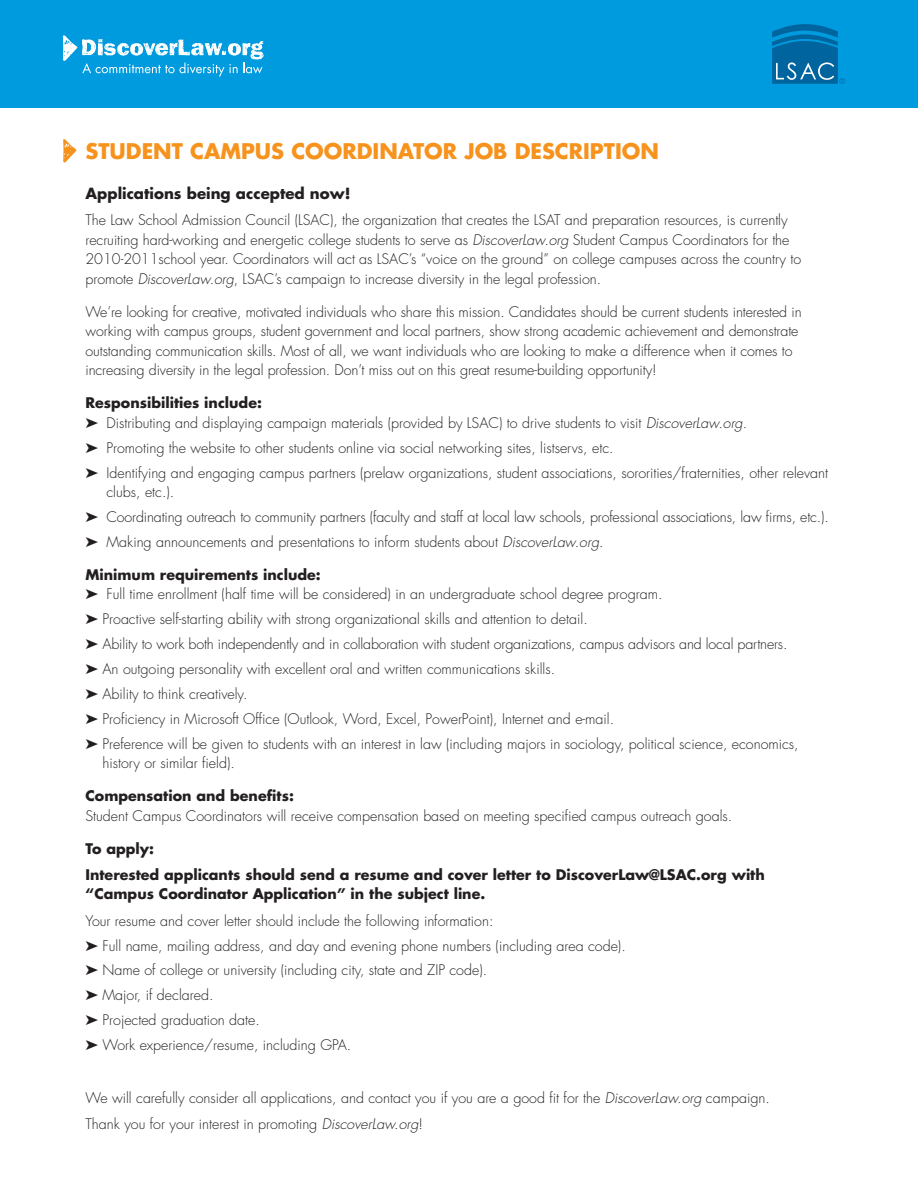
<style>
.page{position:relative;width:918px;height:1188px;background:#fff}
.page>*{position:absolute;margin:0;border:0;box-sizing:border-box;transform-origin:0 0}
.t1{font:700 21px "Futura";color:#f7931d}
.t2{font:700 15px "Futura";color:#231f20}
.t3{font:300 14.25px/24.9px "Futura";color:#231f20}
.t4{font:700 14.25px/26.2px "Futura";color:#231f20}
.s1{font-style:italic}
.s2{font-weight:700}
</style>
<div class="page">
<svg style="left:63px;top:139px;width:14px;height:23px"></svg>
<div style="left:0;top:0;width:918px;height:108px;background:#009bde"></div>
<svg style="left:63px;top:35px;width:201px;height:42px"></svg>
<svg style="left:772px;top:24px;width:73px;height:60px"></svg>
<h1 class="t1" style="left:86px;top:137px;width:575px">Student Campus Coordinator Job Desc ription</h1>
<p class="t2" style="left:86px;top:183px;width:267px">Applications being accepted now!</p>
<p class="t3" style="left:86px;top:211px;width:717px;line-height:19.5px">The Law School Admission Council (LSAC), the organization that creates the LSAT and preparation resources, is currently recruiting hard-working and energetic college students to serve as <span class="s1">DiscoverLaw.org</span> Student Campus Coordinators for the 2010-2011school year. Coordinators will act as LSAC’s “voice on the ground” on college campuses across the country to promote <span class="s1">DiscoverLaw.org</span>, LSAC’s campaign to increase diversity in the legal profession.</p>
<p class="t3" style="left:86px;top:302px;width:718px;line-height:19.5px">We’re looking for creative, motivated individuals who share this mission. Candidates should be current students interested in working with campus groups, student government and local partners, show strong academic achievement and demonstrate outstanding communication skills. Most of all, we want individuals who are looking to make a difference when it comes to increasing diversity in the legal profession. Don’t miss out on this great resume-building opportunity!</p>
<p class="t3" style="left:86px;top:394px;width:663px;line-height:19.5px"><span class="s2">Responsibilities include:<br></span>➤ Distributing and displaying campaign materials (provided by LSAC) to drive students to visit <span class="s1">DiscoverLaw.org</span>.</p>
<p class="t3" style="left:86px;top:435px;width:744px">➤ Promoting the website to other students online via social networking sites, listservs, etc.<br>➤ Identifying and engaging campus partners (prelaw organizations, student associations, sororities/fraternities, other relevant</p>
<p class="t3" style="left:86px;top:480px;width:745px;text-indent:21px">clubs, etc.).<br>➤ Coordinating outreach to community partners (faculty and staff at local law schools, professional associations, law firms, etc.). ➤ Making announcements and presentations to inform students about <span class="s1">DiscoverLaw.org</span>.</p>
<p class="t3" style="left:86px;top:565px;width:578px;line-height:19.5px"><span class="s2">Minimum requirements include:<br></span>➤ Full time enrollment (half time will be considered) in an undergraduate school degree program.</p>
<p class="t3" style="left:86px;top:607px;width:715px">➤ Proactive self-starting ability with strong organizational skills and attention to detail.<br>➤ Ability to work both independently and in collaboration with student organizations, campus advisors and local partners. ➤ An outgoing personality with excellent oral and written communications skills.<br>➤ Ability to think creatively.<br>➤ Proficiency in Microsoft Office (Outlook, Word, Excel, PowerPoint), Internet and e-mail.<br>➤ Preference will be given to students with an interest in law (including majors in sociology, political science, economics,</p>
<p class="t3" style="left:103px;top:751px;width:134px">history or similar field).</p>
<p class="t4" style="left:86px;top:782px;width:210px">Compensation and benefits:</p>
<p class="t3" style="left:86px;top:803px;width:648px">Student Campus Coordinators will receive compensation based on meeting specified campus outreach goals.</p>
<p class="t4" style="left:86px;top:835px;width:681px">To apply:<br>Interested applicants should send a resume and cover letter to DiscoverLaw@LSAC.org with</p>
<p class="t4" style="left:86px;top:881px;width:401px">“Campus Coordinator Application” in the subject line.</p>
<p class="t3" style="left:86px;top:908px;width:542px">Your resume and cover letter should include the following information:<br>➤ Full name, mailing address, and day and evening phone numbers (including area code). ➤ Name of college or university (including city, state and ZIP code).<br>➤ Major, if declared.<br>➤ Projected graduation date.<br>➤ Work experience/resume, including GPA.</p>
<p class="t3" style="left:86px;top:1085px;width:686px;line-height:26.2px">We will carefully consider all applications, and contact you if you are a good fit for the <span class="s1">DiscoverLaw.org</span> campaign.<br>Thank you for your interest in promoting <span class="s1">DiscoverLaw.org</span>!</p>
</div>
